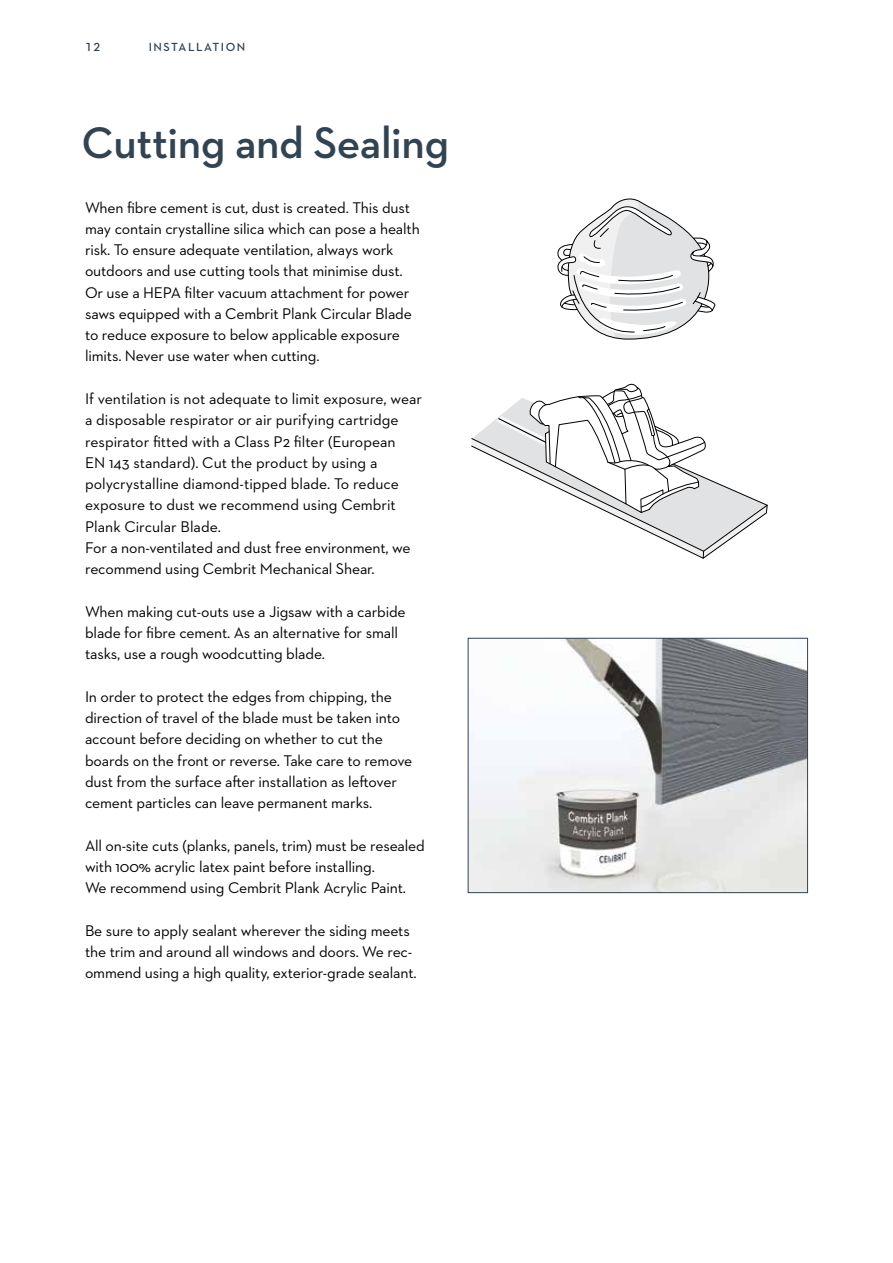
<style>
.page{position:relative;width:893px;height:1263px;background:#fff}
.page>*{position:absolute;margin:0;border:0;box-sizing:border-box;transform-origin:0 0}
.t1{font:600 45px "Neutraface 2 Text";letter-spacing:-.01em;color:#324351}
.t2{font:15.75px/21.3px "Neutraface 2 Text";letter-spacing:-.01em;color:#000}
.t3{font:600 12px "Neutraface 2 Text";letter-spacing:.125em;color:#324351}
</style>
<div class="page">
<img style="left:470px;top:640px;width:336px;height:251px">
<div style="left:468px;top:638px;width:340px;height:255px;border:1px solid #324351"></div>
<svg style="left:557px;top:198px;width:159px;height:142px"></svg>
<svg style="left:471px;top:383px;width:297px;height:176px"></svg>
<p class="t3" style="left:85px;top:39px;width:17px">12</p>
<p class="t3" style="left:149px;top:39px;width:98px">INSTALLATION</p>
<h1 class="t1" style="left:82px;top:114px;width:369px">Cutting and Sealing</h1>
<p class="t2" style="left:85px;top:196px;width:336px">When fibre cement is cut, dust is created. This dust may contain crystalline silica which can pose a health risk. To ensure adequate ventilation, always work outdoors and use cutting tools that minimise dust.<br>Or use a HEPA filter vacuum attachment for power saws equipped with a Cembrit Plank Circular Blade to reduce exposure to below applicable exposure limits. Never use water when cutting.</p>
<p class="t2" style="left:85px;top:388px;width:339px">If ventilation is not adequate to limit exposure, wear a disposable respirator or air purifying cartridge respirator fitted with a Class P2 filter (European<br>EN 143 standard). Cut the product by using a polycrystalline diamond-tipped blade. To reduce exposure to dust we recommend using Cembrit Plank Circular Blade.<br>For a non-ventilated and dust free environment, we recommend using Cembrit Mechanical Shear.</p>
<p class="t2" style="left:85px;top:600px;width:322px">When making cut-outs use a Jigsaw with a carbide blade for fibre cement. As an alternative for small tasks, use a rough woodcutting blade.</p>
<p class="t2" style="left:85px;top:685px;width:329px">In order to protect the edges from chipping, the direction of travel of the blade must be taken into account before deciding on whether to cut the boards on the front or reverse. Take care to remove dust from the surface after installation as leftover cement particles can leave permanent marks.</p>
<p class="t2" style="left:85px;top:834px;width:341px">All on-site cuts (planks, panels, trim) must be resealed with 100% acrylic latex paint before installing.<br>We recommend using Cembrit Plank Acrylic Paint.</p>
<p class="t2" style="left:85px;top:919px;width:333px">Be sure to apply sealant wherever the siding meets the trim and around all windows and doors. We rec&shy;ommend using a high quality, exterior-grade sealant.</p>
</div>
